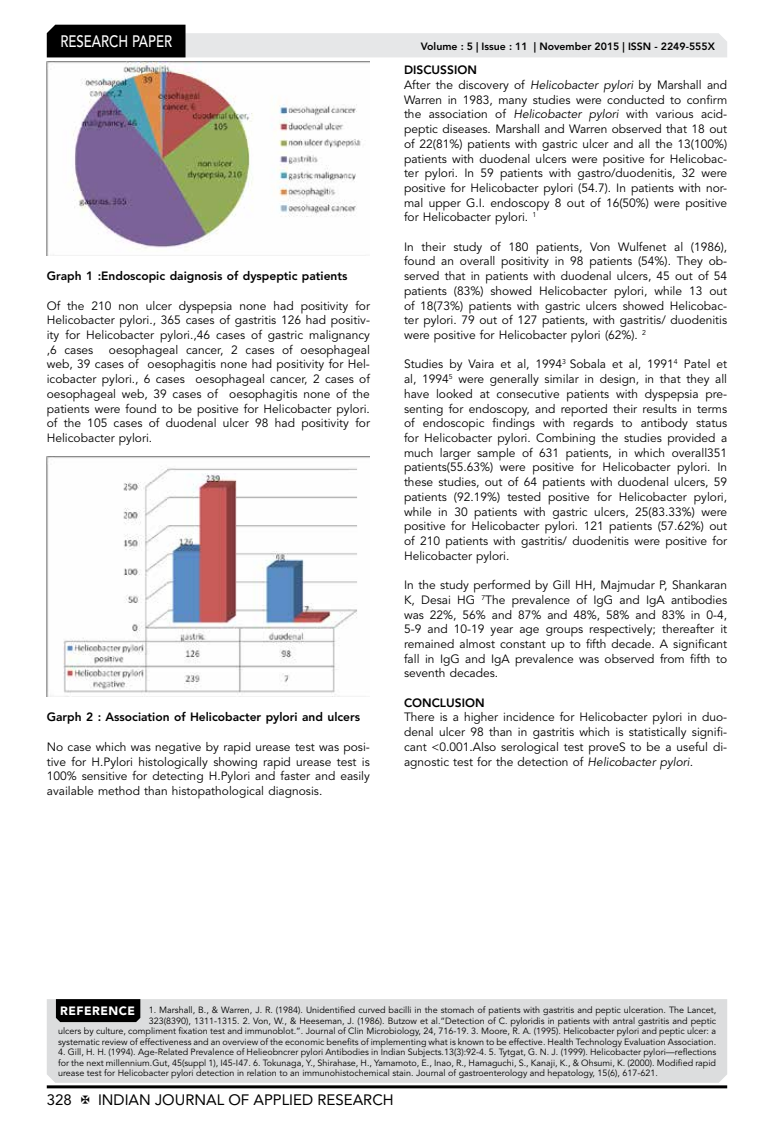
<style>
.page{position:relative;width:774px;height:1136px;background:#fff}
.page>*{position:absolute;margin:0;border:0;box-sizing:border-box;transform-origin:0 0}
.t1{font:500 16.5px "Avenir LT Std";color:#fff;scale:.8 1}
.t2{font:15px "Avenir LT Std";color:#000}
.t3{font:12px/14.7px "Avenir LT Std";color:#000;text-align:justify}
.t4{font:800 12px "Avenir LT Std";color:#000}
.t5{font:800 10.5px "Avenir LT Std";color:#000}
.t6{font:9px/10.5px "Avenir LT Std";color:#000;text-align:right}
.s1{font-weight:800}
.s2{font-style:italic}
.s3{font-weight:900;font-size:12px;color:#fff}
</style>
<div class="page">
<hr style="left:47px;top:1085px;width:680px;height:3px;background:#000">
<svg style="left:47px;top:25px;width:680px;height:32px"></svg>
<div style="left:47px;top:999px;width:680px;height:83px;background:#dcddde"></div>
<div style="left:56px;top:999px;width:84px;height:22px;background:#000"></div>
<img style="left:47px;top:62px;width:323px;height:193px">
<img style="left:47px;top:457px;width:323px;height:239px">
<h1 class="t1" style="left:60px;top:32px;width:139px">RESEARCH PAPER</h1>
<p class="t4" style="left:47px;top:269px;width:302px">Graph 1 :Endoscopic daignosis of dyspeptic patients</p>
<p class="t3" style="left:47px;top:298px;width:325px">Of the 210 non ulcer dyspepsia none had positivity for Helicobacter pylori., 365 cases of gastritis 126 had positiv&shy;ity for Helicobacter pylori.,46 cases of gastric malignancy ,6 cases</p>
<p class="t3" style="left:47px;top:342px;width:325px;text-indent:62px">oesophageal cancer, 2 cases of oesophageal web, 39 cases of oesophagitis none had positivity for Hel&shy;icobacter pylori., 6 cases oesophageal cancer, 2 cases of oesophageal web, 39 cases of oesophagitis none of the patients were found to be positive for Helicobacter pylori. of the 105 cases of duodenal ulcer 98 had positivity for Helicobacter pylori.</p>
<p class="t4" style="left:47px;top:710px;width:315px">Garph 2 : Association of Helicobacter pylori and ulcers</p>
<p class="t3" style="left:47px;top:739px;width:325px">No case which was negative by rapid urease test was posi&shy;tive for H.Pylori histologically showing rapid urease test is 100% sensitive for detecting H.Pylori and faster and easily available method than histopathological diagnosis.</p>
<p class="t5" style="left:421px;top:41px;width:296px">Volume : 5 | Issue : 11 | November 2015 | ISSN - 2249-555X</p>
<p class="t3" style="left:404px;top:63px;width:325px;text-align:left"><span class="s1">DISCUSSION<br></span>After the discovery of <span class="s2">Helicobacter pylori</span> by Marshall and Warren in 1983, many studies were conducted to confirm the association of <span class="s2">Helicobacter pylori</span> with various acid&shy;peptic diseases. Marshall and Warren observed that 18 out of 22(81%) patients with gastric ulcer and all the 13(100%) patients with duodenal ulcers were positive for Helicobac&shy;ter pylori. In 59 patients with gastro/duodenitis, 32 were positive for Helicobacter pylori (54.7). In patients with nor&shy;mal upper G.I. endoscopy 8 out of 16(50%) were positive for Helicobacter pylori. <sup>1</sup></p>
<p class="t3" style="left:404px;top:239px;width:325px">In their study of 180 patients, Von Wulfenet al (1986), found an overall positivity in 98 patients (54%). They ob&shy;served that in patients with duodenal ulcers, 45 out of 54 patients (83%) showed Helicobacter pylori, while 13 out of 18(73%) patients with gastric ulcers showed Helicobac&shy;ter pylori. 79 out of 127 patients, with gastritis/ duodenitis were positive for Helicobacter pylori (62%). <sup>2</sup></p>
<p class="t3" style="left:404px;top:357px;width:325px">Studies by Vaira et al, 1994<sup>3</sup> Sobala et al, 1991<sup>4</sup> Patel et al, 1994<sup>5</sup> were generally similar in design, in that they all have looked at consecutive patients with dyspepsia pre&shy;senting for endoscopy, and reported their results in terms of endoscopic findings with regards to antibody status for Helicobacter pylori. Combining the studies provided a much larger sample of 631 patients, in which overall351 patients(55.63%) were positive for Helicobacter pylori. In these studies, out of 64 patients with duodenal ulcers, 59 patients (92.19%) tested positive for Helicobacter pylori, while in 30 patients with gastric ulcers, 25(83.33%) were positive for Helicobacter pylori. 121 patients (57.62%) out of 210 patients with gastritis/ duodenitis were positive for Helicobacter pylori.</p>
<p class="t3" style="left:404px;top:578px;width:325px">In the study performed by Gill HH, Majmudar P, Shankaran K, Desai HG <sup>7</sup>The prevalence of IgG and IgA antibodies was 22%, 56% and 87% and 48%, 58% and 83% in 0-4, 5-9 and 10-19 year age groups respectively; thereafter it remained almost constant up to fifth decade. A significant fall in IgG and IgA prevalence was observed from fifth to seventh decades.</p>
<p class="t4" style="left:404px;top:695px;width:82px">CONCLUSION</p>
<p class="t3" style="left:404px;top:710px;width:325px">There is a higher incidence for Helicobacter pylori in duo&shy;denal ulcer 98 than in gastritis which is statistically signifi&shy;cant &lt;0.001.Also serological test proveS to be a useful di&shy;agnostic test for the detection of <span class="s2">Helicobacter pylori.</span></p>
<p class="t6" style="left:58px;top:1004px;width:659px"><span class="s3">REFERENCE</span> 1. Marshall, B., &amp; Warren, J. R. (1984). Unidentified curved bacilli in the stomach of patients with gastritis and peptic ulceration. The Lancet, 323(8390), 1311-1315. 2. Von, W., &amp; Heeseman, J. (1986). Butzow et al.“Detection of C. pyloridis in patients with antral gastritis and peptic<br>ulcers by culture, compliment fixation test and immunoblot.”. Journal of Clin Microbiology, 24, 716-19. 3. Moore, R. A. (1995). Helicobacter pylori and peptic ulcer: a systematic review of effectiveness and an overview of the economic benefits of implementing what is known to be effective. Health Technology Evaluation Association.</p>
<p class="t6" style="left:58px;top:1046px;width:659px;text-align:justify">4. Gill, H. H. (1994). Age-Related Prevalence of Helieobncrer pylori Antibodies in Indian Subjects.13(3):92-4. 5. Tytgat, G. N. J. (1999). Helicobacter pylori—reflections for the next millennium.Gut, 45(suppl 1), I45-I47. 6. Tokunaga, Y., Shirahase, H., Yamamoto, E., Inao, R., Hamaguchi, S., Kanaji, K., &amp; Ohsumi, K. (2000). Modified rapid urease test for Helicobacter pylori detection in relation to an immunohistochemical stain. Journal of gastroenterology and hepatology, 15(6), 617-621.</p>
<p class="t2" style="left:47px;top:1090px;width:27px">328</p>
<p class="t2" style="left:98px;top:1090px;width:297px">INDIAN JOURNAL OF APPLIED RESEARCH</p>
</div>
